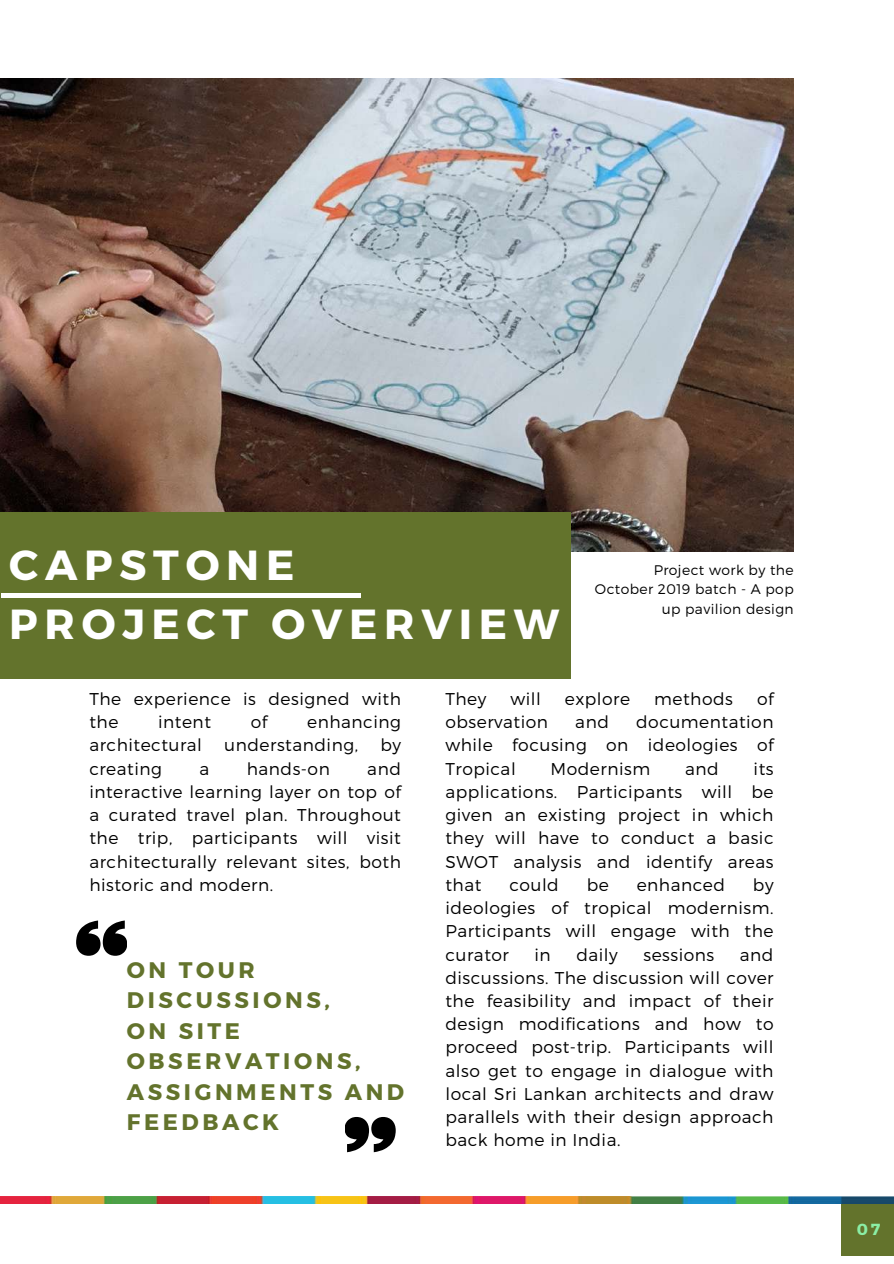
<style>
.page{position:relative;width:894px;height:1264px;background:#fff}
.page>*{position:absolute;margin:0;border:0;box-sizing:border-box;transform-origin:0 0}
.t1{font:700 42px/58.5px "Montserrat";letter-spacing:.16em;color:#fff}
.t2{font:700 22.5px/30.5px "Montserrat";letter-spacing:.16em;color:#63732c}
.t3{font:300 17.1px/23.2px "Montserrat";letter-spacing:.03em;color:#000;text-align:justify}
.t4{font:700 16.05px "Montserrat";color:#8beea5}
.t5{font:300 13.95px/19.5px "Montserrat";letter-spacing:.03em;color:#000;text-align:right}
</style>
<div class="page">
<svg style="left:76px;top:920px;width:51px;height:35px"></svg>
<svg style="left:345px;top:1117px;width:50px;height:35px"></svg>
<img style="left:0;top:79px;width:793px;height:472px">
<div style="left:0;top:512px;width:570px;height:167px;background:#63732c"></div>
<hr style="left:2px;top:593px;width:282px;height:4px;background:#fff">
<hr style="left:78px;top:593px;width:282px;height:4px;background:#fff">
<div style="left:841px;top:1203px;width:52px;height:52px;background:#63732c"></div>
<img style="left:0;top:1196px;width:893px;height:7px">
<h1 class="t1" style="left:9px;top:533px;width:551px">CAPSTONE<br>PROJECT OVERVIEW</h1>
<p class="t5" style="left:594px;top:559px;width:200px">Project work by the<br>October 2019 batch - A pop up pavilion design</p>
<p class="t3" style="left:89px;top:686px;width:313px">The experience is designed with the</p>
<p class="t3" style="left:158px;top:709px;width:54px">intent</p>
<p class="t3" style="left:251px;top:709px;width:18px">of</p>
<p class="t3" style="left:307px;top:709px;width:95px">enhancing</p>
<p class="t3" style="left:89px;top:733px;width:114px">architectural</p>
<p class="t3" style="left:224px;top:733px;width:135px">understanding,</p>
<p class="t3" style="left:380px;top:733px;width:22px">by</p>
<p class="t3" style="left:89px;top:756px;width:74px">creating</p>
<p class="t3" style="left:199px;top:756px;width:11px">a</p>
<p class="t3" style="left:246px;top:756px;width:85px">hands-on</p>
<p class="t3" style="left:89px;top:756px;width:313px;text-indent:278px">and interactive learning layer on top of a curated travel plan. Throughout the trip, participants will visit architecturally relevant sites, both historic and modern.</p>
<h2 class="t2" style="left:127px;top:953px;width:279px">ON TOUR<br>DISCUSSIONS,<br>ON SITE<br>OBSERVATIONS,<br>ASSIGNMENTS AND<br>FEEDBACK</h2>
<p class="t3" style="left:445px;top:686px;width:42px">They</p>
<p class="t3" style="left:510px;top:686px;width:32px">will</p>
<p class="t3" style="left:564px;top:686px;width:67px">explore</p>
<p class="t3" style="left:654px;top:686px;width:80px">methods</p>
<p class="t3" style="left:756px;top:686px;width:18px">of</p>
<p class="t3" style="left:445px;top:709px;width:104px">observation</p>
<p class="t3" style="left:575px;top:709px;width:35px">and</p>
<p class="t3" style="left:445px;top:709px;width:329px;text-indent:191px">documentation while focusing on ideologies of Tropical</p>
<p class="t3" style="left:550px;top:756px;width:101px">Modernism</p>
<p class="t3" style="left:685px;top:756px;width:35px">and</p>
<p class="t3" style="left:445px;top:756px;width:329px;text-indent:308px">its applications. Participants will be given an existing project in which they will have to conduct a basic SWOT analysis and identify areas that</p>
<p class="t3" style="left:445px;top:872px;width:329px;text-indent:307px">by ideologies of tropical modernism.<br>Participants will engage with the curator</p>
<p class="t3" style="left:509px;top:872px;width:51px">could</p>
<p class="t3" style="left:586px;top:872px;width:24px">be</p>
<p class="t3" style="left:636px;top:872px;width:90px">enhanced</p>
<p class="t3" style="left:445px;top:941px;width:329px;text-indent:294px">and discussions. The discussion will cover the feasibility and impact of their design modifications and how to proceed post-trip. Participants will also get to engage in dialogue with local Sri Lankan architects and draw parallels with their design approach back home in India.</p>
<p class="t3" style="left:534px;top:941px;width:18px">in</p>
<p class="t3" style="left:576px;top:941px;width:43px">daily</p>
<p class="t3" style="left:643px;top:941px;width:72px">sessions</p>
<p class="t4" style="left:856px;top:1218px;width:25px">07</p>
</div>
